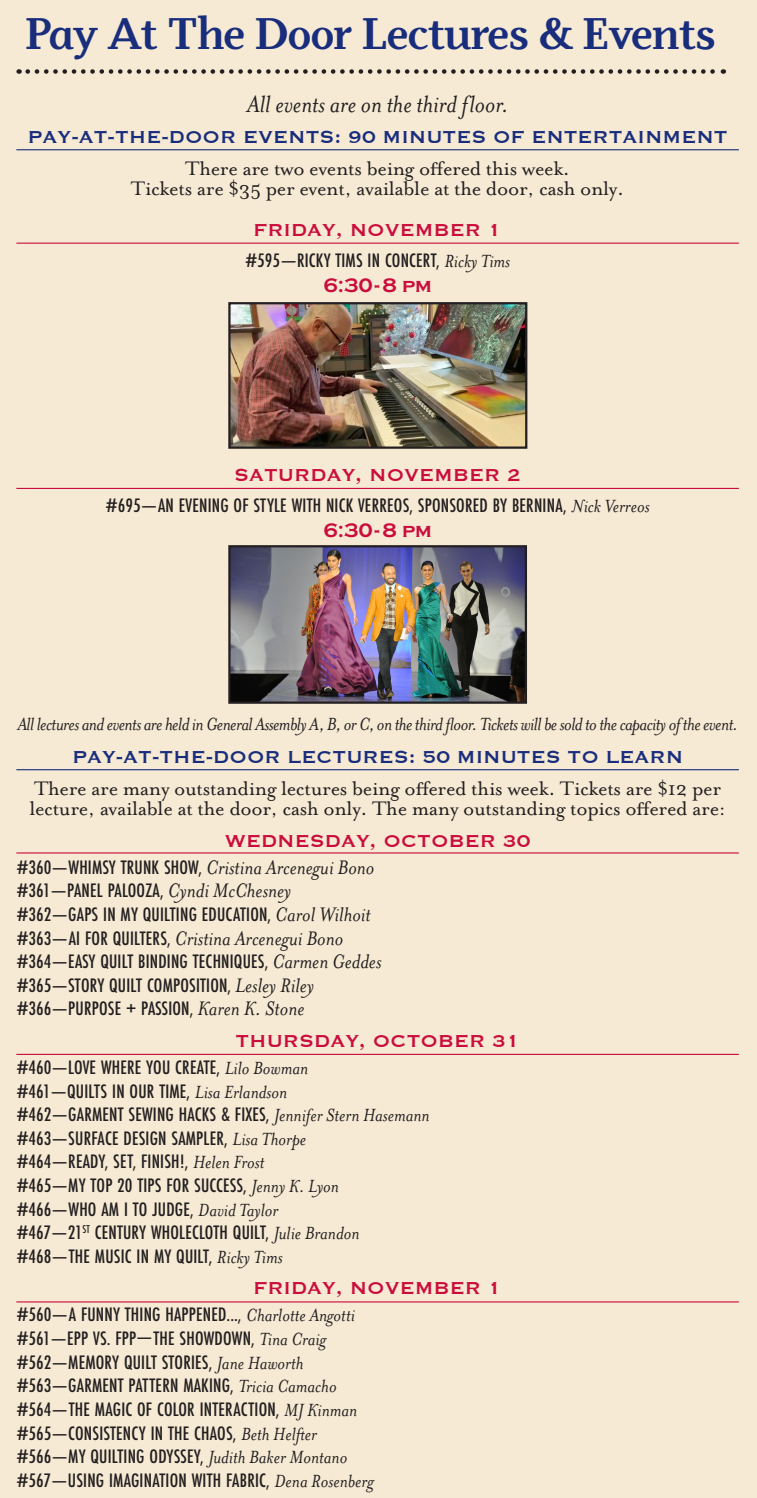
<style>
.page{position:relative;width:757px;height:1498px;background:#f6ead4}
.page>*{position:absolute;margin:0;border:0;box-sizing:border-box;transform-origin:0 0}
.t1{font:700 45px "Odile";letter-spacing:-.01em;color:#192d7d}
.t2{font:italic 27px "Mrs Eaves OT";color:#231f20}
.t3{font:22.5px/20.2px "Mrs Eaves OT";letter-spacing:-.015em;color:#231f20;text-align:center}
.t4{font:22.5px "Copperplate";color:#ca0d3c}
.t5{font:22.5px "Copperplate";color:#192d7d}
.t6{font:italic 22.5px "Mrs Eaves OT";color:#231f20}
.t7{font:500 20.25px "Futura PT Cond";letter-spacing:.01em;color:#231f20}
.t8{font:italic 20.25px "Mrs Eaves OT";letter-spacing:-.025em;color:#231f20}
.t9{font:700 20.25px "Copperplate";color:#ca0d3c}
.s1{font-family:"Mrs Eaves OT";font-weight:400;font-style:italic}
.s2{font-family:"Mrs Eaves OT";font-weight:400;font-style:italic;font-size:22.5px}
.s3{font-family:"Futura PT Cond";font-weight:500;font-style:normal;font-size:20.25px}
</style>
<div class="page">
<svg style="left:28px;top:69px;width:696px;height:5px"></svg>
<hr style="left:16px;top:149px;width:723px;height:1px;background:#192d7d">
<hr style="left:16px;top:243px;width:723px;height:1px;background:#ca0d3c">
<hr style="left:16px;top:488px;width:723px;height:1px;background:#ca0d3c">
<hr style="left:16px;top:769px;width:723px;height:1px;background:#192d7d">
<hr style="left:16px;top:852px;width:723px;height:1px;background:#ca0d3c">
<hr style="left:16px;top:1054px;width:723px;height:1px;background:#ca0d3c">
<hr style="left:16px;top:1301px;width:723px;height:1px;background:#ca0d3c">
<img style="left:231px;top:305px;width:293px;height:141px">
<div style="left:228px;top:302px;width:299px;height:147px;border:2px solid #231f20"></div>
<img style="left:231px;top:548px;width:293px;height:153px">
<div style="left:228px;top:545px;width:299px;height:159px;border:2px solid #231f20"></div>
<p class="t1" style="left:25px;top:3px;width:692px">Pay At The Door Lectures &amp; Events</p>
<p class="t2" style="left:247px;top:89px;width:263px">All events are on the third floor.</p>
<p class="t5" style="left:28px;top:123px;width:701px">PAY-AT-THE-DOOR EVENTS: 90 MINUTES OF ENTERTAINMENT</p>
<p class="t3" style="left:131px;top:158px;width:495px">There are two events being offered this week.<br>Tickets are $35 per event, available at the door, cash only.</p>
<p class="t4" style="left:254px;top:215px;width:250px">FRIDAY, NOVEMBER 1</p>
<p class="t7" style="left:245px;top:249px;width:267px">#595—RICKY TIMS IN CONCERT, <span class="s1">Ricky Tims</span></p>
<p class="t9" style="left:323px;top:274px;width:110px">6:30- 8 pm</p>
<p class="t4" style="left:234px;top:460px;width:288px">SATURDAY, NOVEMBER 2</p>
<p class="t7" style="left:106px;top:494px;width:545px">#695—AN EVENING OF STYLE WITH NICK VERREOS, SPONSORED BY BERNINA, <span class="s1">Nick Verreos</span></p>
<p class="t9" style="left:323px;top:519px;width:110px">6:30- 8 pm</p>
<p class="t8" style="left:17px;top:713px;width:722px">All lectures and events are held in General Assembly A, B, or C, on the third floor. Tickets will be sold to the capacity of the event.</p>
<p class="t5" style="left:72px;top:742px;width:613px">PAY-AT-THE-DOOR LECTURES: 50 MINUTES TO LEARN</p>
<p class="t3" style="left:29px;top:778px;width:698px;text-align:left">There are many outstanding lectures being offered this week. Tickets are $12 per lecture, available at the door, cash only. The many outstanding topics offered are:</p>
<p class="t4" style="left:225px;top:826px;width:307px">WEDNESDAY, OCTOBER 30</p>
<p class="t7" style="left:16px;top:855px;width:360px">#360—WHIMSY TRUNK SHOW, <span class="s2">Cristina Arcenegui Bono</span></p>
<p class="t7" style="left:16px;top:879px;width:276px">#361—PANEL PALOOZA, <span class="s2">Cyndi McChesney</span></p>
<p class="t7" style="left:16px;top:902px;width:356px">#362—GAPS IN MY QUILTING EDUCATION, <span class="s2">Carol Wilhoit</span></p>
<p class="t6" style="left:16px;top:926px;width:328px"><span class="s3">#363—AI FOR QUILTERS,</span> Cristina Arcenegui Bono</p>
<p class="t7" style="left:16px;top:949px;width:367px">#364—EASY QUILT BINDING TECHNIQUES, <span class="s2">Carmen Geddes</span></p>
<p class="t7" style="left:16px;top:973px;width:299px">#365—STORY QUILT COMPOSITION, <span class="s2">Lesley Riley</span></p>
<p class="t7" style="left:16px;top:997px;width:290px">#366—PURPOSE + PASSION, <span class="s2">Karen K. Stone</span></p>
<p class="t4" style="left:235px;top:1026px;width:286px">THURSDAY, OCTOBER 31</p>
<p class="t7" style="left:16px;top:1055px;width:293px">#460—LOVE WHERE YOU CREATE, <span class="s1">Lilo Bowman</span></p>
<p class="t7" style="left:16px;top:1079px;width:272px">#461—QUILTS IN OUR TIME, <span class="s1">Lisa Erlandson</span></p>
<p class="t7" style="left:16px;top:1102px;width:415px">#462—GARMENT SEWING HACKS &amp; FIXES, <span class="s1">Jennifer Stern Hasemann</span></p>
<p class="t7" style="left:16px;top:1126px;width:291px">#463—SURFACE DESIGN SAMPLER, <span class="s1">Lisa Thorpe</span></p>
<p class="t7" style="left:16px;top:1150px;width:250px">#464—READY, SET, FINISH!, <span class="s1">Helen Frost</span></p>
<p class="t7" style="left:16px;top:1173px;width:324px">#465—MY TOP 20 TIPS FOR SUCCESS, <span class="s1">Jenny K. Lyon</span></p>
<p class="t7" style="left:16px;top:1197px;width:263px">#466—WHO AM I TO JUDGE, <span class="s1">David Taylor</span></p>
<p class="t7" style="left:16px;top:1221px;width:345px">#467—21<sup>ST</sup> CENTURY WHOLECLOTH QUILT, <span class="s1">Julie Brandon</span></p>
<p class="t7" style="left:16px;top:1244px;width:268px">#468—THE MUSIC IN MY QUILT, <span class="s1">Ricky Tims</span></p>
<p class="t4" style="left:254px;top:1273px;width:250px">FRIDAY, NOVEMBER 1</p>
<p class="t7" style="left:16px;top:1303px;width:340px">#560—A FUNNY THING HAPPENED..., <span class="s1">Charlotte Angotti</span></p>
<p class="t7" style="left:16px;top:1326px;width:311px">#561—EPP VS. FPP—THE SHOWDOWN, <span class="s1">Tina Craig</span></p>
<p class="t7" style="left:16px;top:1350px;width:289px">#562—MEMORY QUILT STORIES, <span class="s1">Jane Haworth</span></p>
<p class="t7" style="left:16px;top:1374px;width:322px">#563—GARMENT PATTERN MAKING, <span class="s1">Tricia Camacho</span></p>
<p class="t7" style="left:16px;top:1397px;width:342px">#564—THE MAGIC OF COLOR INTERACTION, <span class="s1">MJ Kinman</span></p>
<p class="t7" style="left:16px;top:1421px;width:302px">#565—CONSISTENCY IN THE CHAOS, <span class="s1">Beth Helfter</span></p>
<p class="t7" style="left:16px;top:1444px;width:333px">#566—MY QUILTING ODYSSEY, <span class="s1">Judith Baker Montano</span></p>
<p class="t7" style="left:16px;top:1468px;width:359px">#567—USING IMAGINATION WITH FABRIC, <span class="s1">Dena Rosenberg</span></p>
</div>
